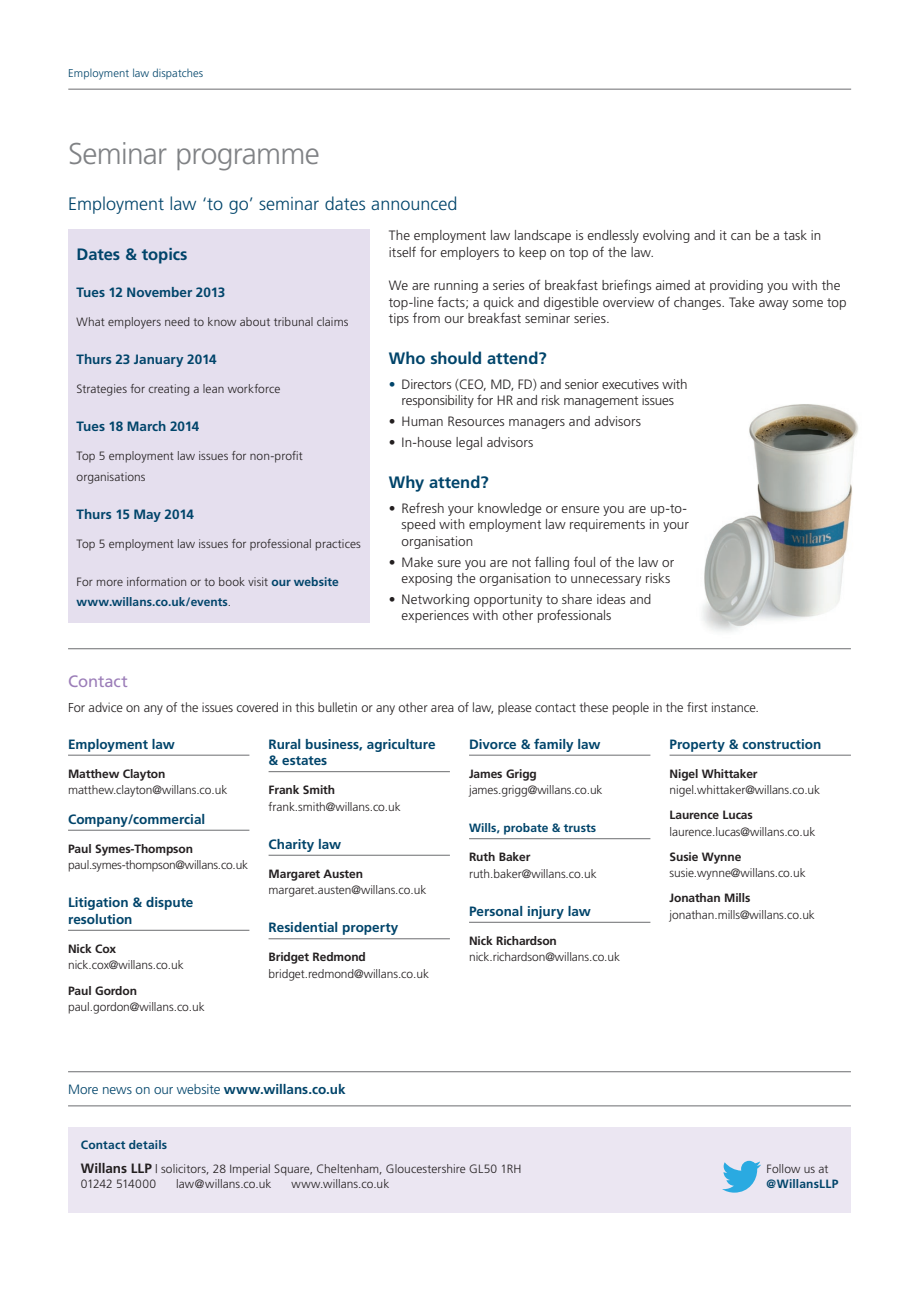
<style>
.page{position:relative;width:919px;height:1289px;background:#fff}
.page>*{position:absolute;margin:0;border:0;box-sizing:border-box;transform-origin:0 0}
.t1{font:300 30px "Frutiger";letter-spacing:-.025em;color:#808285}
.t2{font:300 18px "Frutiger";color:#00446a}
.t3{font:700 16.5px "Frutiger";letter-spacing:-.005em;color:#00446a}
.t4{font:16.5px "Frutiger";letter-spacing:-.005em;color:#9b7db8}
.t5{font:300 13.5px/16.5px "Frutiger";color:#231f20}
.t6{font:700 13.5px/16.5px "Frutiger";color:#00446a}
.t7{font:300 13.5px "Frutiger";letter-spacing:-.005em;color:#00446a}
.t8{font:300 12.9px "Frutiger";letter-spacing:-.005em;color:#231f20}
.t9{font:300 12px/20.7px "Frutiger";letter-spacing:-.005em;color:#231f20}
.t10{font:700 12px "Frutiger";letter-spacing:-.01em;color:#231f20}
.t11{font:700 12px/20.7px "Frutiger";letter-spacing:.005em;color:#00446a}
.t12{font:300 12px "Frutiger";letter-spacing:-.025em;color:#231f20}
.t13{font:300 11.25px "Frutiger";letter-spacing:.01em;color:#00446a}
.s1{font-weight:300;color:#231f20}
.s2{color:#00446a}
.s3{font-weight:700}
.s4{font-weight:700;color:#00446a}
.s5{font-weight:700;font-size:13.5px}
</style>
<div class="page">
<hr style="left:68px;top:89px;width:783px;height:1px;background:#6c6d70">
<hr style="left:68px;top:755px;width:181px;height:1px;background:#6c6d70">
<hr style="left:68px;top:830px;width:181px;height:1px;background:#6c6d70">
<hr style="left:68px;top:930px;width:181px;height:1px;background:#6c6d70">
<hr style="left:268px;top:771px;width:182px;height:1px;background:#6c6d70">
<hr style="left:268px;top:855px;width:182px;height:1px;background:#6c6d70">
<hr style="left:268px;top:938px;width:182px;height:1px;background:#6c6d70">
<hr style="left:469px;top:755px;width:181px;height:1px;background:#6c6d70">
<hr style="left:469px;top:838px;width:181px;height:1px;background:#6c6d70">
<hr style="left:469px;top:922px;width:181px;height:1px;background:#6c6d70">
<hr style="left:669px;top:755px;width:181px;height:1px;background:#6c6d70">
<div style="left:68px;top:230px;width:301px;height:393px;background:#e5dfee"></div>
<hr style="left:68px;top:648px;width:782px;height:1px;background:#6c6d70">
<hr style="left:68px;top:1105px;width:782px;height:1px;background:#6c6d70">
<hr style="left:68px;top:1071px;width:782px;height:1px;background:#6c6d70">
<div style="left:68px;top:1127px;width:782px;height:85px;background:#ebe6f2"></div>
<svg style="left:722px;top:1160px;width:39px;height:32px"></svg>
<img style="left:702px;top:404px;width:157px;height:228px">
<p class="t13" style="left:68px;top:67px;width:136px">Employment law dispatches</p>
<h1 class="t1" style="left:68px;top:137px;width:253px">Seminar programme</h1>
<h2 class="t2" style="left:68px;top:193px;width:391px">Employment law ‘to go’ seminar dates announced</h2>
<h3 class="t3" style="left:77px;top:244px;width:112px">Dates &amp; topics</h3>
<p class="t6" style="left:77px;top:284px;width:150px">Tues 12 November 2013</p>
<p class="t9" style="left:77px;top:312px;width:273px">What employers need to know about tribunal claims</p>
<p class="t6" style="left:77px;top:351px;width:141px">Thurs 23 January 2014</p>
<p class="t9" style="left:77px;top:379px;width:205px">Strategies for creating a lean workforce</p>
<p class="t6" style="left:77px;top:418px;width:124px">Tues 18 March 2014</p>
<p class="t9" style="left:77px;top:446px;width:228px">Top 5 employment law issues for non-profit organisations</p>
<p class="t6" style="left:77px;top:505px;width:119px">Thurs 15 May 2014</p>
<p class="t9" style="left:77px;top:533px;width:286px">Top 5 employment law issues for professional practices</p>
<p class="t11" style="left:77px;top:571px;width:264px"><span class="s1">For more information or to book visit</span> our website www.willans.co.uk/events<span class="s1">.</span></p>
<p class="t5" style="left:389px;top:227px;width:434px">The employment law landscape is endlessly evolving and it can be a task in itself for employers to keep on top of the law.</p>
<p class="t5" style="left:389px;top:277px;width:459px">We are running a series of breakfast briefings aimed at providing you with the top-line facts; a quick and digestible overview of changes. Take away some top tips from our breakfast seminar series.</p>
<h3 class="t3" style="left:389px;top:348px;width:159px">Who should attend?</h3>
<p class="t5" style="left:389px;top:376px;width:300px;text-align:center"><span class="s2">•</span> Directors (CEO, MD, FD) and senior executives with responsibility for HR and risk management issues</p>
<p class="t5" style="left:389px;top:413px;width:254px">• Human Resources managers and advisors</p>
<p class="t5" style="left:389px;top:434px;width:146px">• In-house legal advisors</p>
<h3 class="t3" style="left:389px;top:472px;width:101px">Why attend?</h3>
<p class="t5" style="left:401px;top:500px;width:289px;text-indent:-13px">• Refresh your knowledge or ensure you are up-to&shy;speed with employment law requirements in your organisation</p>
<p class="t5" style="left:389px;top:553px;width:287px;text-align:right">• Make sure you are not falling foul of the law or exposing the organisation to unnecessary risks</p>
<p class="t5" style="left:401px;top:591px;width:251px;text-indent:-13px">• Networking opportunity to share ideas and experiences with other professionals</p>
<h3 class="t4" style="left:68px;top:671px;width:61px">Contact</h3>
<p class="t8" style="left:68px;top:700px;width:692px">For advice on any of the issues covered in this bulletin or any other area of law, please contact these people in the first instance.</p>
<p class="t6" style="left:68px;top:735px;width:108px">Employment law</p>
<p class="t10" style="left:68px;top:766px;width:99px">Matthew Clayton</p>
<p class="t9" style="left:68px;top:779px;width:161px">matthew.clayton@willans.co.uk</p>
<p class="t6" style="left:68px;top:810px;width:139px">Company/commercial</p>
<p class="t10" style="left:68px;top:841px;width:126px">Paul Symes-Thompson</p>
<p class="t9" style="left:68px;top:854px;width:181px">paul.symes-thompson@willans.co.uk</p>
<p class="t6" style="left:68px;top:894px;width:127px">Litigation &amp; dispute resolution</p>
<p class="t10" style="left:68px;top:941px;width:50px">Nick Cox</p>
<p class="t9" style="left:68px;top:954px;width:117px">nick.cox@willans.co.uk</p>
<p class="t10" style="left:68px;top:983px;width:70px">Paul Gordon</p>
<p class="t9" style="left:68px;top:996px;width:138px">paul.gordon@willans.co.uk</p>
<p class="t6" style="left:268px;top:735px;width:168px">Rural business, agriculture &amp; estates</p>
<p class="t10" style="left:268px;top:783px;width:68px">Frank Smith</p>
<p class="t9" style="left:268px;top:796px;width:134px">frank.smith@willans.co.uk</p>
<p class="t6" style="left:268px;top:835px;width:74px">Charity law</p>
<p class="t10" style="left:268px;top:866px;width:96px">Margaret Austen</p>
<p class="t9" style="left:268px;top:879px;width:159px">margaret.austen@willans.co.uk</p>
<p class="t6" style="left:268px;top:919px;width:131px">Residential property</p>
<p class="t10" style="left:268px;top:950px;width:99px">Bridget Redmond</p>
<p class="t9" style="left:268px;top:963px;width:162px">bridget.redmond@willans.co.uk</p>
<p class="t7" style="left:68px;top:1081px;width:279px">More news on our website <span class="s3">www.willans.co.uk</span></p>
<p class="t6" style="left:469px;top:735px;width:133px">Divorce &amp; family law</p>
<p class="t10" style="left:469px;top:766px;width:69px">James Grigg</p>
<p class="t9" style="left:469px;top:779px;width:135px">james.grigg@willans.co.uk</p>
<p class="t11" style="left:469px;top:817px;width:129px">Wills, probate &amp; trusts</p>
<p class="t10" style="left:469px;top:850px;width:63px">Ruth Baker</p>
<p class="t9" style="left:469px;top:863px;width:129px">ruth.baker@willans.co.uk</p>
<p class="t6" style="left:469px;top:902px;width:123px">Personal injury law</p>
<p class="t10" style="left:469px;top:933px;width:89px">Nick Richardson</p>
<p class="t9" style="left:469px;top:946px;width:153px">nick.richardson@willans.co.uk</p>
<p class="t9" style="left:81px;top:1133px;width:442px;line-height:23.5px"><span class="s4">Contact details<br></span><span class="s5">Willans LLP</span> | solicitors, 28 Imperial Square, Cheltenham, Gloucestershire GL50 1RH</p>
<p class="t12" style="left:81px;top:1176px;width:77px">01242 514000</p>
<p class="t9" style="left:176px;top:1173px;width:97px">law@willans.co.uk</p>
<p class="t9" style="left:291px;top:1173px;width:99px">www.willans.co.uk</p>
<p class="t6" style="left:669px;top:735px;width:153px">Property &amp; construction</p>
<p class="t10" style="left:669px;top:766px;width:90px">Nigel Whittaker</p>
<p class="t9" style="left:669px;top:779px;width:152px">nigel.whittaker@willans.co.uk</p>
<p class="t10" style="left:669px;top:808px;width:85px">Laurence Lucas</p>
<p class="t9" style="left:669px;top:821px;width:147px">laurence.lucas@willans.co.uk</p>
<p class="t10" style="left:669px;top:849px;width:73px">Susie Wynne</p>
<p class="t9" style="left:669px;top:862px;width:138px">susie.wynne@willans.co.uk</p>
<p class="t10" style="left:669px;top:891px;width:82px">Jonathan Mills</p>
<p class="t9" style="left:669px;top:904px;width:147px">jonathan.mills@willans.co.uk</p>
<p class="t9" style="left:766px;top:1158px;width:63px">Follow us at</p>
<p class="t11" style="left:766px;top:1173px;width:73px">@WillansLLP</p>
</div>
